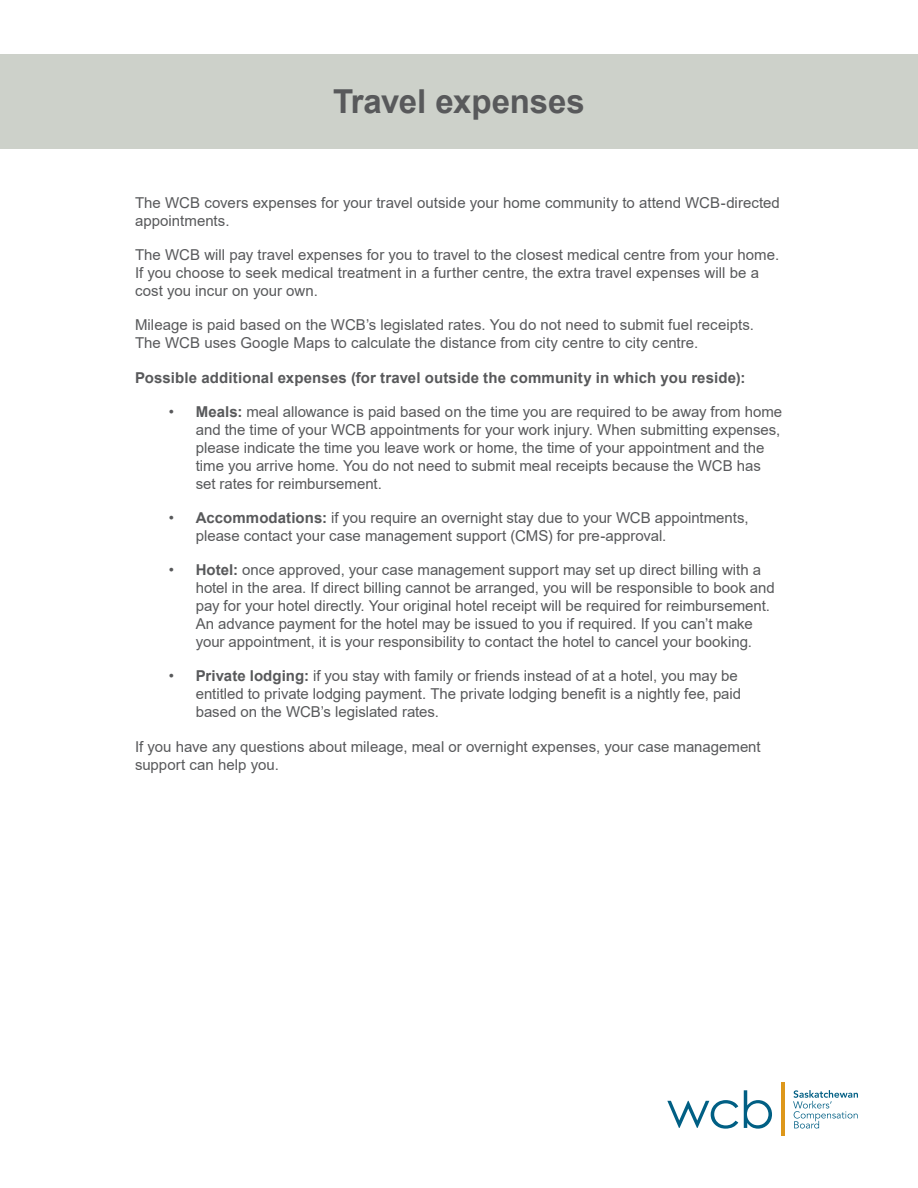
<style>
.page{position:relative;width:918px;height:1188px;background:#fff}
.page>*{position:absolute;margin:0;border:0;box-sizing:border-box;transform-origin:0 0}
.t1{font:700 33px "Arial";letter-spacing:-.005em;color:#58595b}
.Body_Copy{font:15px/18px "Arial";color:#58595b}
.Body_Copy-2{font:700 15px "Arial";letter-spacing:.01em;color:#58595b}
.s1{font-weight:700}
</style>
<div class="page">
<svg style="left:667px;top:1100px;width:71px;height:29px"></svg>
<svg style="left:744px;top:1090px;width:28px;height:39px"></svg>
<svg style="left:793px;top:1090px;width:65px;height:39px"></svg>
<hr style="left:781px;top:1082px;width:3px;height:54px;background:#dd971a">
<div style="left:0;top:54px;width:918px;height:94px;background:#cdd1ca"></div>
<p class="t1" style="left:333px;top:78px;width:253px">Travel expenses</p>
<p class="Body_Copy" style="left:135px;top:194px;width:646px">The WCB covers expenses for your travel outside your home community to attend WCB-directed appointments.</p>
<p class="Body_Copy" style="left:135px;top:246px;width:646px">The WCB will pay travel expenses for you to travel to the closest medical centre from your home.<br>If you choose to seek medical treatment in a further centre, the extra travel expenses will be a cost you incur on your own.</p>
<p class="Body_Copy" style="left:135px;top:316px;width:620px">Mileage is paid based on the WCB’s legislated rates. You do not need to submit fuel receipts.<br>The WCB uses Google Maps to calculate the distance from city centre to city centre.</p>
<p class="Body_Copy-2" style="left:135px;top:367px;width:612px">Possible additional expenses (for travel outside the community in which you reside):</p>
<p class="Body_Copy" style="left:196px;top:402px;width:588px;text-indent:-27px">• <span class="s1">Meals:</span> meal allowance is paid based on the time you are required to be away from home and the time of your WCB appointments for your work injury. When submitting expenses, please indicate the time you leave work or home, the time of your appointment and the time you arrive home. You do not need to submit meal receipts because the WCB has set rates for reimbursement.</p>
<p class="Body_Copy" style="left:196px;top:509px;width:554px;text-indent:-27px">• <span class="s1">Accommodations:</span> if you require an overnight stay due to your WCB appointments, please contact your case management support (CMS) for pre-approval.</p>
<p class="Body_Copy" style="left:196px;top:561px;width:581px;text-indent:-27px">• <span class="s1">Hotel:</span> once approved, your case management support may set up direct billing with a hotel in the area. If direct billing cannot be arranged, you will be responsible to book and pay for your hotel directly. Your original hotel receipt will be required for reimbursement.<br>An advance payment for the hotel may be issued to you if required. If you can’t make your appointment, it is your responsibility to contact the hotel to cancel your booking.</p>
<p class="Body_Copy" style="left:196px;top:667px;width:547px;text-indent:-27px">• <span class="s1">Private lodging:</span> if you stay with family or friends instead of at a hotel, you may be entitled to private lodging payment. The private lodging benefit is a nightly fee, paid based on the WCB’s legislated rates.</p>
<p class="Body_Copy" style="left:135px;top:737px;width:627px">If you have any questions about mileage, meal or overnight expenses, your case management support can help you.</p>
</div>
